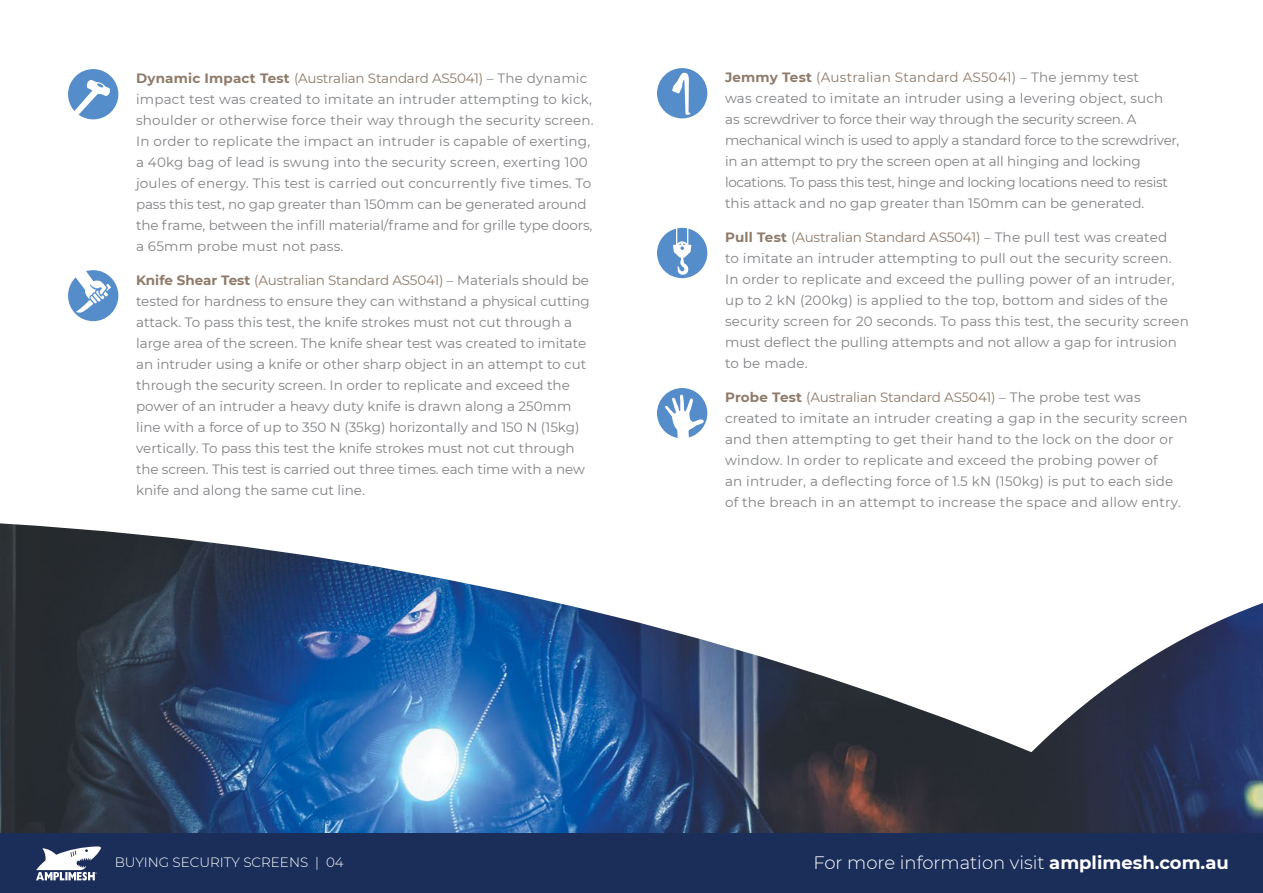
<style>
.page{position:relative;width:1263px;height:893px;background:#fff}
.page>*{position:absolute;margin:0;border:0;box-sizing:border-box;transform-origin:0 0}
.t1{font:200 19.5px "Montserrat";color:#fff}
.t2{font:300 18px "Montserrat";color:#fff}
.t3{font:13.5px/21px "Montserrat";color:#808285}
.t4{font:300 13.5px "Montserrat";color:#fff}
.t5{font:200 13.5px "Montserrat";color:#fff}
.s1{font-weight:700;color:#8e7b6a}
.s2{color:#8e7b6a}
.s3{font-weight:700}
</style>
<div class="page">
<svg style="left:68px;top:69px;width:50px;height:50px"></svg>
<svg style="left:68px;top:270px;width:50px;height:51px"></svg>
<svg style="left:657px;top:68px;width:50px;height:50px"></svg>
<svg style="left:657px;top:228px;width:50px;height:50px"></svg>
<svg style="left:657px;top:388px;width:50px;height:50px"></svg>
<img style="left:0;top:523px;width:1263px;height:310px">
<div style="left:0;top:833px;width:1263px;height:60px;background:#1b2e5a"></div>
<svg style="left:36px;top:846px;width:65px;height:34px"></svg>
<p class="t3" style="left:136px;top:68px;width:459px"><span class="s1">Dynamic Impact Test</span> <span class="s2">(Australian Standard AS5041)</span> – The dynamic impact test was created to imitate an intruder attempting to kick, shoulder or otherwise force their way through the security screen.<br>In order to replicate the impact an intruder is capable of exerting, a 40kg bag of lead is swung into the security screen, exerting 100 joules of energy. This test is carried out concurrently five times. To pass this test, no gap greater than 150mm can be generated around the frame, between the infill material/frame and for grille type doors, a 65mm probe must not pass.</p>
<p class="t3" style="left:136px;top:269px;width:455px"><span class="s1">Knife Shear Test</span> <span class="s2">(Australian Standard AS5041)</span> – Materials should be tested for hardness to ensure they can withstand a physical cutting attack. To pass this test, the knife strokes must not cut through a large area of the screen. The knife shear test was created to imitate an intruder using a knife or other sharp object in an attempt to cut through the security screen. In order to replicate and exceed the power of an intruder a heavy duty knife is drawn along a 250mm line with a force of up to 350 N (35kg) horizontally and 150 N (15kg) vertically. To pass this test the knife strokes must not cut through the screen. This test is carried out three times. each time with a new knife and along the same cut line.</p>
<p class="t3" style="left:725px;top:67px;width:456px"><span class="s1">Jemmy Test</span> <span class="s2">(Australian Standard AS5041)</span> – The jemmy test<br>was created to imitate an intruder using a levering object, such as screwdriver to force their way through the security screen. A mechanical winch is used to apply a standard force to the screwdriver, in an attempt to pry the screen open at all hinging and locking locations. To pass this test, hinge and locking locations need to resist this attack and no gap greater than 150mm can be generated.</p>
<p class="t3" style="left:725px;top:226px;width:465px"><span class="s1">Pull Test</span> <span class="s2">(Australian Standard AS5041)</span> – The pull test was created<br>to imitate an intruder attempting to pull out the security screen.<br>In order to replicate and exceed the pulling power of an intruder, up to 2 kN (200kg) is applied to the top, bottom and sides of the security screen for 20 seconds. To pass this test, the security screen must deflect the pulling attempts and not allow a gap for intrusion to be made.</p>
<p class="t3" style="left:725px;top:386px;width:464px"><span class="s1">Probe Test</span> <span class="s2">(Australian Standard AS5041)</span> – The probe test was created to imitate an intruder creating a gap in the security screen and then attempting to get their hand to the lock on the door or window. In order to replicate and exceed the probing power of<br>an intruder, a deflecting force of 1.5 kN (150kg) is put to each side of the breach in an attempt to increase the space and allow entry.</p>
<p class="t4" style="left:115px;top:853px;width:230px">BUYING SECURITY SCREENS | 04</p>
<h2 class="t2" style="left:813px;top:850px;width:417px">For more information visit <span class="s3">amplimesh.com.au</span></h2>
<p class="t5" style="left:302px;top:853px;width:87px">DOORS | 03</p>
<h1 class="t1" style="left:781px;top:850px;width:449px">For more information visit <span class="s3">amplimesh.com.au</span></h1>
</div>
